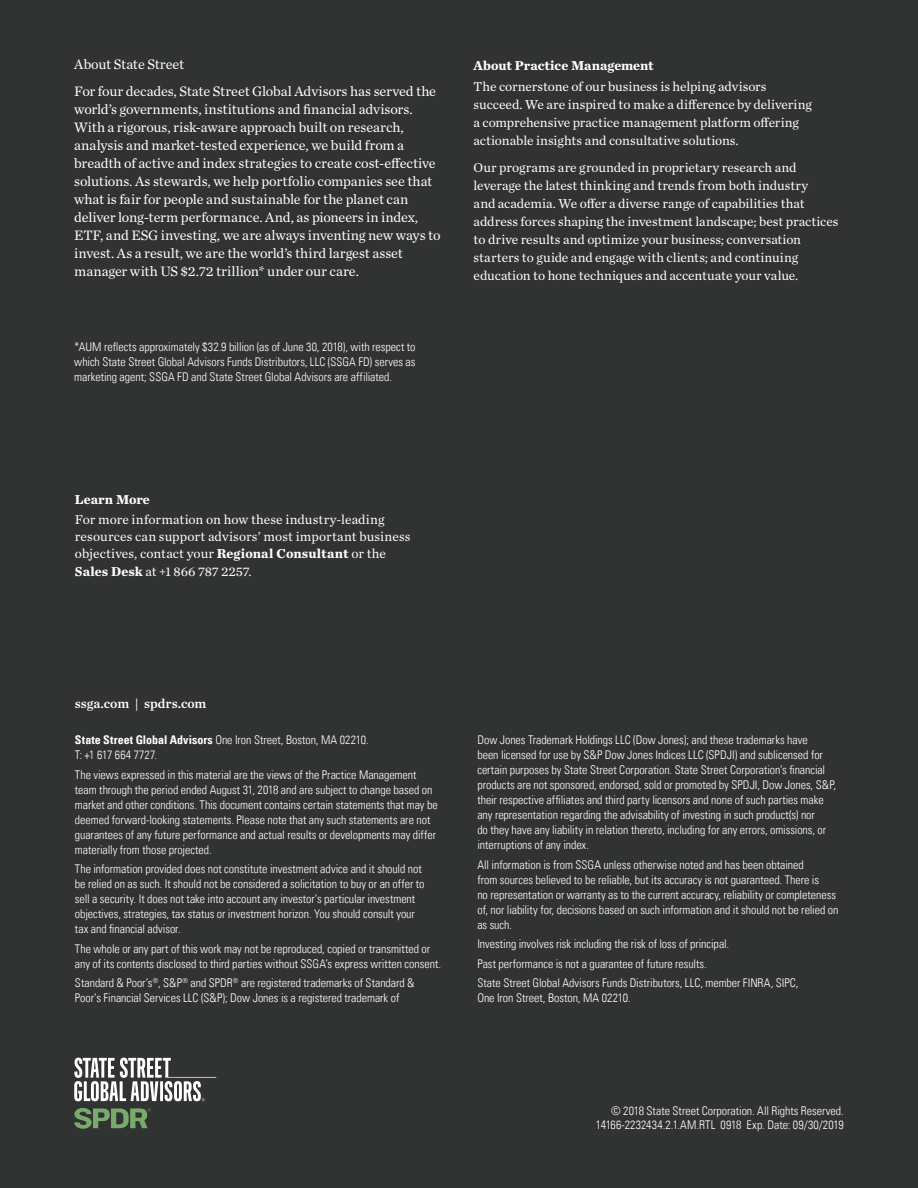
<style>
.page{position:relative;width:918px;height:1188px;background:#313232}
.page>*{position:absolute;margin:0;border:0;box-sizing:border-box;transform-origin:0 0}
.t1{font:14.25px/18px "Chronicle Text G1";letter-spacing:-.005em;color:#fff}
.t2{font:13.5px/18px "Chronicle Text G1";color:#fff}
.t3{font:700 13.5px "Chronicle Text G1";letter-spacing:-.005em;color:#fff}
.t4{font:13.5px "Chronicle Text G1 Semi";color:#fff}
.t5{font:12px/15px "Univers Com 47 Light Cond";color:#fff}
.s1{font-weight:700}
.s2{font-family:"Univers Com 67 Bold Cond"}
</style>
<div class="page">
<svg style="left:74px;top:1108px;width:77px;height:21px"></svg>
<svg style="left:74px;top:1058px;width:142px;height:43px"></svg>
<p class="t1" style="left:74px;top:50px;width:363px;line-height:27px">About State Street<br>For four decades, State Street Global Advisors has served the</p>
<p class="t1" style="left:74px;top:99px;width:368px">world’s governments, institutions and financial advisors.<br>With a rigorous, risk-aware approach built on research, analysis and market-tested experience, we build from a breadth of active and index strategies to create cost-effective solutions. As stewards, we help portfolio companies see that what is fair for people and sustainable for the planet can deliver long-term performance. And, as pioneers in index, ETF, and ESG investing, we are always inventing new ways to invest. As a result, we are the world’s third largest asset manager with US $2.72 trillion* under our care.</p>
<p class="t5" style="left:74px;top:339px;width:343px;text-align:justify">*AUM reflects approximately $32.9 billion (as of June 30, 2018), with respect to which State Street Global Advisors Funds Distributors, LLC (SSGA FD) serves as marketing agent; SSGA FD and State Street Global Advisors are affiliated.</p>
<p class="t3" style="left:474px;top:55px;width:182px">About Practice Management</p>
<p class="t2" style="left:474px;top:77px;width:340px">The cornerstone of our business is helping advisors succeed. We are inspired to make a difference by delivering a comprehensive practice management platform offering actionable insights and consultative solutions.</p>
<p class="t2" style="left:474px;top:158px;width:366px">Our programs are grounded in proprietary research and leverage the latest thinking and trends from both industry<br>and academia. We offer a diverse range of capabilities that address forces shaping the investment landscape; best practices to drive results and optimize your business; conversation starters to guide and engage with clients; and continuing education to hone techniques and accentuate your value.</p>
<p class="t3" style="left:75px;top:488px;width:76px">Learn More</p>
<p class="t2" style="left:75px;top:510px;width:337px;line-height:17.2px">For more information on how these industry-leading resources can support advisors’ most important business objectives, contact your <span class="s1">Regional Consultant</span> or the <span class="s1">Sales Desk</span> at +1 866 787 2257.</p>
<p class="t4" style="left:75px;top:693px;width:133px">ssga.com | spdrs.com</p>
<p class="t5" style="left:75px;top:733px;width:295px"><span class="s2">State Street Global Advisors</span> One Iron Street, Boston, MA 02210.<br>T: +1 617 664 7727.</p>
<p class="t5" style="left:75px;top:767px;width:364px">The views expressed in this material are the views of the Practice Management team through the period ended August 31, 2018 and are subject to change based on market and other conditions. This document contains certain statements that may be deemed forward-looking statements. Please note that any such statements are not guarantees of any future performance and actual results or developments may differ materially from those projected.</p>
<p class="t5" style="left:75px;top:862px;width:351px">The information provided does not constitute investment advice and it should not be relied on as such. It should not be considered a solicitation to buy or an offer to sell a security. It does not take into account any investor’s particular investment objectives, strategies, tax status or investment horizon. You should consult your tax and financial advisor.</p>
<p class="t5" style="left:75px;top:941px;width:368px">The whole or any part of this work may not be reproduced, copied or transmitted or any of its contents disclosed to third parties without SSGA’s express written consent.</p>
<p class="t5" style="left:75px;top:976px;width:341px">Standard &amp; Poor’s<sup>®</sup>, S&amp;P<sup>®</sup> and SPDR<sup>®</sup> are registered trademarks of Standard &amp;<br>Poor’s Financial Services LLC (S&amp;P); Dow Jones is a registered trademark of</p>
<p class="t5" style="left:477px;top:733px;width:360px">Dow Jones Trademark Holdings LLC (Dow Jones); and these trademarks have<br>been licensed for use by S&amp;P Dow Jones Indices LLC (SPDJI) and sublicensed for certain purposes by State Street Corporation. State Street Corporation’s financial products are not sponsored, endorsed, sold or promoted by SPDJI, Dow Jones, S&amp;P, their respective affiliates and third party licensors and none of such parties make any representation regarding the advisability of investing in such product(s) nor<br>do they have any liability in relation thereto, including for any errors, omissions, or interruptions of any index.</p>
<p class="t5" style="left:477px;top:857px;width:363px">All information is from SSGA unless otherwise noted and has been obtained<br>from sources believed to be reliable, but its accuracy is not guaranteed. There is<br>no representation or warranty as to the current accuracy, reliability or completeness of, nor liability for, decisions based on such information and it should not be relied on as such.</p>
<p class="t5" style="left:477px;top:934px;width:323px;line-height:19.5px">Investing involves risk including the risk of loss of principal.<br>Past performance is not a guarantee of future results.<br>State Street Global Advisors Funds Distributors, LLC, member FINRA, SIPC,</p>
<p class="t5" style="left:477px;top:991px;width:155px">One Iron Street, Boston, MA 02210.</p>
<p class="t5" style="left:596px;top:1104px;width:249px;line-height:13.5px;text-align:right">© 2018 State Street Corporation. All Rights Reserved.<br>14166-2232434.2.1.AM.RTL 0918 Exp. Date: 09/30/2019</p>
</div>
